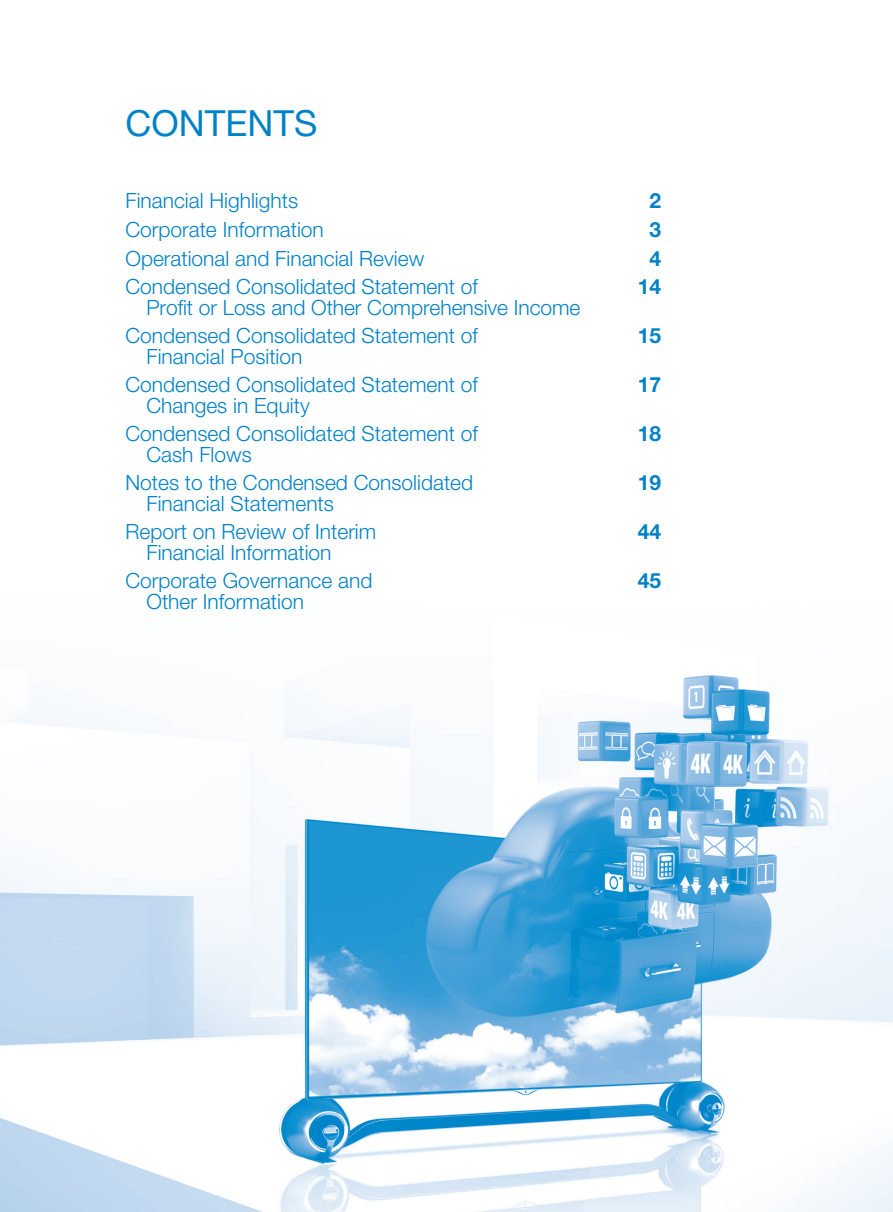
<style>
.page{position:relative;width:893px;height:1212px;background:#fff}
.page>*{position:absolute;margin:0;border:0;box-sizing:border-box;transform-origin:0 0}
.t1{font:36px "Helvetica Neue LT Std";color:#0082c8}
.t2{font:300 21px/20.2px "Helvetica Neue LT Std";color:#0082c8}
.t3{font:700 21px "Helvetica Neue LT Std";color:#0082c8}
</style>
<div class="page">
<img style="left:0;top:675px;width:893px;height:537px">
<h1 class="t1" style="left:125px;top:102px;width:193px">CONTENTS</h1>
<p class="t2" style="left:125px;top:190px;width:174px">Financial Highlights</p>
<p class="t3" style="left:650px;top:188px;width:13px">2</p>
<p class="t2" style="left:125px;top:219px;width:200px">Corporate Information</p>
<p class="t3" style="left:650px;top:216px;width:13px">3</p>
<p class="t2" style="left:125px;top:247px;width:300px">Operational and Financial Review</p>
<p class="t3" style="left:650px;top:245px;width:13px">4</p>
<p class="t2" style="left:146px;top:276px;width:436px;text-indent:-21px">Condensed Consolidated Statement of<br>Profit or Loss and Other Comprehensive Income</p>
<p class="t3" style="left:638px;top:274px;width:25px">14</p>
<p class="t2" style="left:146px;top:325px;width:333px;text-indent:-21px">Condensed Consolidated Statement of<br>Financial Position</p>
<p class="t3" style="left:638px;top:323px;width:25px">15</p>
<p class="t2" style="left:146px;top:374px;width:333px;text-indent:-21px">Condensed Consolidated Statement of<br>Changes in Equity</p>
<p class="t3" style="left:638px;top:372px;width:25px">17</p>
<p class="t2" style="left:146px;top:423px;width:333px;text-indent:-21px">Condensed Consolidated Statement of<br>Cash Flows</p>
<p class="t3" style="left:638px;top:421px;width:25px">18</p>
<p class="t2" style="left:146px;top:472px;width:328px;text-indent:-21px">Notes to the Condensed Consolidated<br>Financial Statements</p>
<p class="t3" style="left:638px;top:470px;width:25px">19</p>
<p class="t2" style="left:146px;top:521px;width:231px;text-indent:-21px">Report on Review of Interim<br>Financial Information</p>
<p class="t3" style="left:638px;top:519px;width:25px">44</p>
<p class="t2" style="left:146px;top:570px;width:228px;text-indent:-21px">Corporate Governance and<br>Other Information</p>
<p class="t3" style="left:638px;top:568px;width:25px">45</p>
</div>
